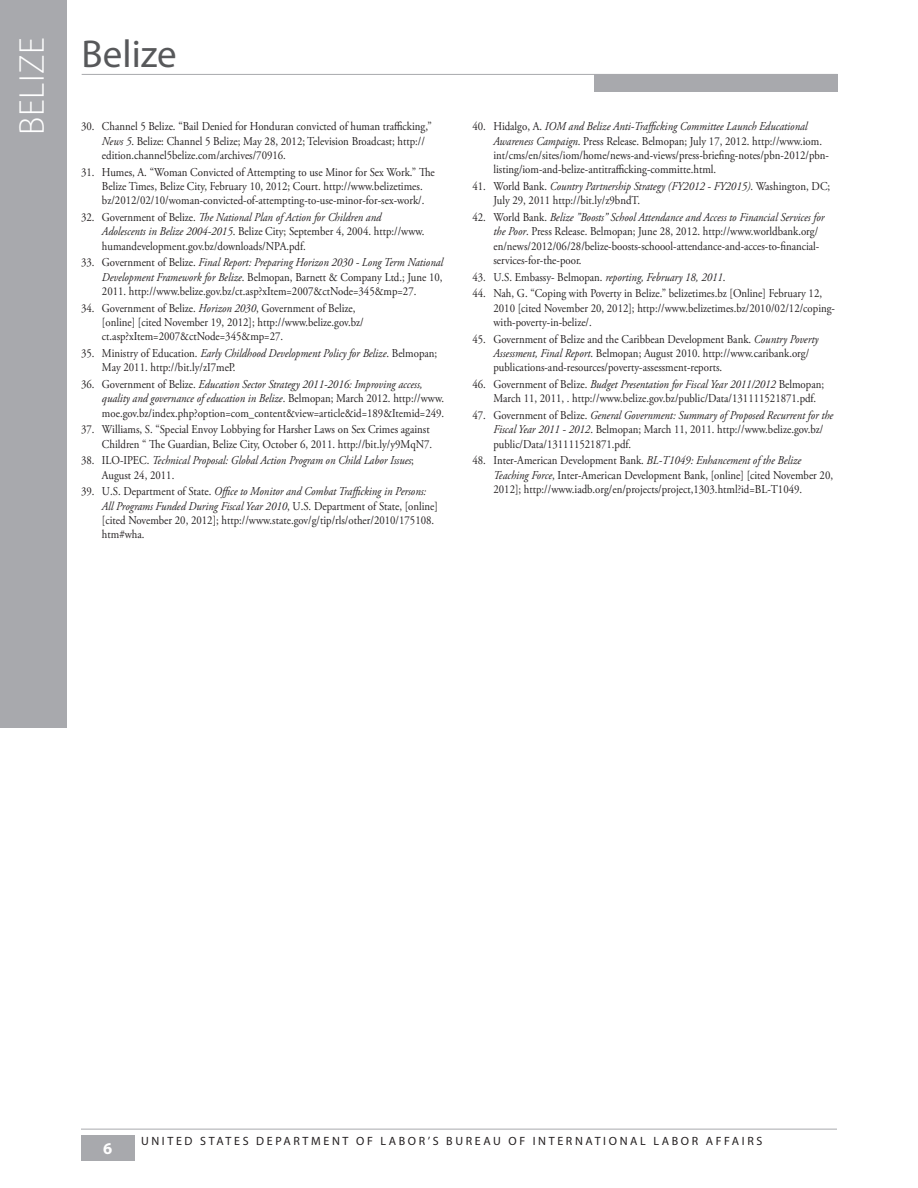
<style>
.page{position:relative;width:918px;height:1188px;background:#fff}
.page>*{position:absolute;margin:0;border:0;box-sizing:border-box;transform-origin:0 0}
.t1{font:39px "Myriad Pro";color:#57585a}
.t2{font:300 36px "Myriad Pro";letter-spacing:.015em;color:#fff}
.t3{font:700 16.5px "Myriad Pro";color:#fff}
.t4{font:12px/14.4px "Adobe Garamond Pro";color:#231f20;scale:.9 1}
.t5{font:italic 12px/14.4px "Adobe Garamond Pro";color:#231f20;scale:.9 1}
.t6{font:12px "Myriad Pro";letter-spacing:.22em;color:#231f20}
.s1{font-style:italic}
.s2{font-style:normal}
</style>
<div class="page">
<div style="left:81px;top:1136px;width:53px;height:25px;background:#a8a9ad"></div>
<hr style="left:81px;top:1129px;width:756px;height:1px;background:#a8a9ad">
<div style="left:595px;top:74px;width:243px;height:18px;background:#a8a9ad"></div>
<hr style="left:82px;top:74px;width:756px;height:1px;background:#a8a9ad">
<div style="left:0;top:0;width:68px;height:728px;background:#a8a9ad"></div>
<h2 class="t2" style="left:12px;top:135px;width:100px;rotate:-90deg">BELIZE</h2>
<h1 class="t1" style="left:82px;top:30px;width:97px">BELIZE</h1>
<p class="t4" style="left:102px;top:120px;width:368px;text-indent:-21px">30. Channel 5 Belize. “Bail Denied for Honduran convicted of human trafficking,”<br><span class="s1">News 5</span>. Belize: Channel 5 Belize; May 28, 2012; Television Broadcast; http:// edition.channel5belize.com/archives/70916.</p>
<p class="t4" style="left:102px;top:165px;width:371px;text-indent:-21px">31. Humes, A. “Woman Convicted of Attempting to use Minor for Sex Work.” The<br>Belize Times, Belize City, February 10, 2012; Court. http://www.belizetimes. bz/2012/02/10/woman-convicted-of-attempting-to-use-minor-for-sex-work/.</p>
<p class="t4" style="left:102px;top:210px;width:360px;text-indent:-21px">32. Government of Belize. <span class="s1">The National Plan of Action for Children and<br>Adolescents in Belize 2004-2015</span>. Belize City; September 4, 2004. http://www. humandevelopment.gov.bz/downloads/NPA.pdf.</p>
<p class="t4" style="left:102px;top:256px;width:381px;text-align:justify;text-indent:-21px">33. Government of Belize. <span class="s1">Final Report: Preparing Horizon 2030 - Long Term National Development Framework for Belize</span>. Belmopan, Barnett &amp; Company Ltd.; June 10, 2011. http://www.belize.gov.bz/ct.asp?xItem=2007&amp;ctNode=345&amp;mp=27.</p>
<p class="t4" style="left:102px;top:301px;width:292px;text-indent:-21px">34. Government of Belize. <span class="s1">Horizon 2030</span>, Government of Belize, [online] [cited November 19, 2012]; http://www.belize.gov.bz/ ct.asp?xItem=2007&amp;ctNode=345&amp;mp=27.</p>
<p class="t4" style="left:102px;top:346px;width:374px;text-indent:-21px">35. Ministry of Education. <span class="s1">Early Childhood Development Policy for Belize</span>. Belmopan;<br>May 2011. http://bit.ly/zI7meP.</p>
<p class="t4" style="left:102px;top:377px;width:382px;text-indent:-21px">36. Government of Belize. <span class="s1">Education Sector Strategy 2011-2016: Improving access, quality and governance of education in Belize</span>. Belmopan; March 2012. http://www. moe.gov.bz/index.php?option=com_content&amp;view=article&amp;id=189&amp;Itemid=249.</p>
<p class="t4" style="left:81px;top:423px;width:392px;text-align:right">37. Williams, S. “Special Envoy Lobbying for Harsher Laws on Sex Crimes against<br>Children “ The Guardian, Belize City, October 6, 2011. http://bit.ly/y9MqN7.</p>
<p class="t5" style="left:102px;top:454px;width:348px;text-indent:-21px"><span class="s2">38. ILO-IPEC.</span> Technical Proposal: Global Action Program on Child Labor Issues<span class="s2">;<br>August 24, 2011.</span></p>
<p class="t4" style="left:102px;top:485px;width:375px;text-indent:-21px">39. U.S. Department of State. <span class="s1">Office to Monitor and Combat Trafficking in Persons:<br>All Programs Funded During Fiscal Year 2010</span>, U.S. Department of State, [online] [cited November 20, 2012]; http://www.state.gov/g/tip/rls/other/2010/175108. htm#wha.</p>
<p class="t4" style="left:493px;top:120px;width:374px;text-indent:-21px">40. Hidalgo, A. <span class="s1">IOM and Belize Anti-Trafficking Committee Launch Educational Awareness Campaign</span>. Press Release. Belmopan; July 17, 2012. http://www.iom. int/cms/en/sites/iom/home/news-and-views/press-briefing-notes/pbn-2012/pbn&shy;listing/iom-and-belize-antitrafficking-committe.html.</p>
<p class="t4" style="left:493px;top:179px;width:376px;text-indent:-21px">41. World Bank. <span class="s1">Country Partnership Strategy (FY2012 - FY2015)</span>. Washington, DC;<br>July 29, 2011 http://bit.ly/z9bndT.</p>
<p class="t4" style="left:493px;top:210px;width:369px;text-indent:-21px">42. World Bank. <span class="s1">Belize ”Boosts” School Attendance and Access to Financial Services for the Poor</span>. Press Release. Belmopan; June 28, 2012. http://www.worldbank.org/ en/news/2012/06/28/belize-boosts-schoool-attendance-and-acces-to-financial&shy;services-for-the-poor.</p>
<p class="t4" style="left:472px;top:270px;width:283px">43. U.S. Embassy- Belmopan. <span class="s1">reporting, February 18, 2011</span>.</p>
<p class="t4" style="left:493px;top:287px;width:381px;text-indent:-21px">44. Nah, G. “Coping with Poverty in Belize.” belizetimes.bz [Online] February 12,<br>2010 [cited November 20, 2012]; http://www.belizetimes.bz/2010/02/12/coping&shy;with-poverty-in-belize/.</p>
<p class="t4" style="left:493px;top:332px;width:363px;text-indent:-21px">45. Government of Belize and the Caribbean Development Bank. <span class="s1">Country Poverty<br>Assessment, Final Report</span>. Belmopan; August 2010. http://www.caribank.org/ publications-and-resources/poverty-assessment-reports.</p>
<p class="t4" style="left:493px;top:377px;width:369px;text-indent:-21px">46. Government of Belize. <span class="s1">Budget Presentation for Fiscal Year 2011/2012</span> Belmopan;<br>March 11, 2011, . http://www.belize.gov.bz/public/Data/131111521871.pdf.</p>
<p class="t4" style="left:493px;top:408px;width:379px;text-indent:-21px">47. Government of Belize. <span class="s1">General Government: Summary of Proposed Recurrent for the<br>Fiscal Year 2011 - 2012</span>. Belmopan; March 11, 2011. http://www.belize.gov.bz/ public/Data/131111521871.pdf.</p>
<p class="t4" style="left:493px;top:454px;width:379px;text-indent:-21px">48. Inter-American Development Bank. <span class="s1">BL-T1049: Enhancement of the Belize<br>Teaching Force</span>, Inter-American Development Bank, [online] [cited November 20,<br>2012]; http://www.iadb.org/en/projects/project,1303.html?id=BL-T1049.</p>
<h3 class="t3" style="left:103px;top:1138px;width:11px">6</h3>
<p class="t6" style="left:141px;top:1133px;width:623px">UNITED STATES DEPARTMENT OF LABOR’S BUREAU OF INTERNATIONAL LABOR AFFAIRS</p>
</div>
